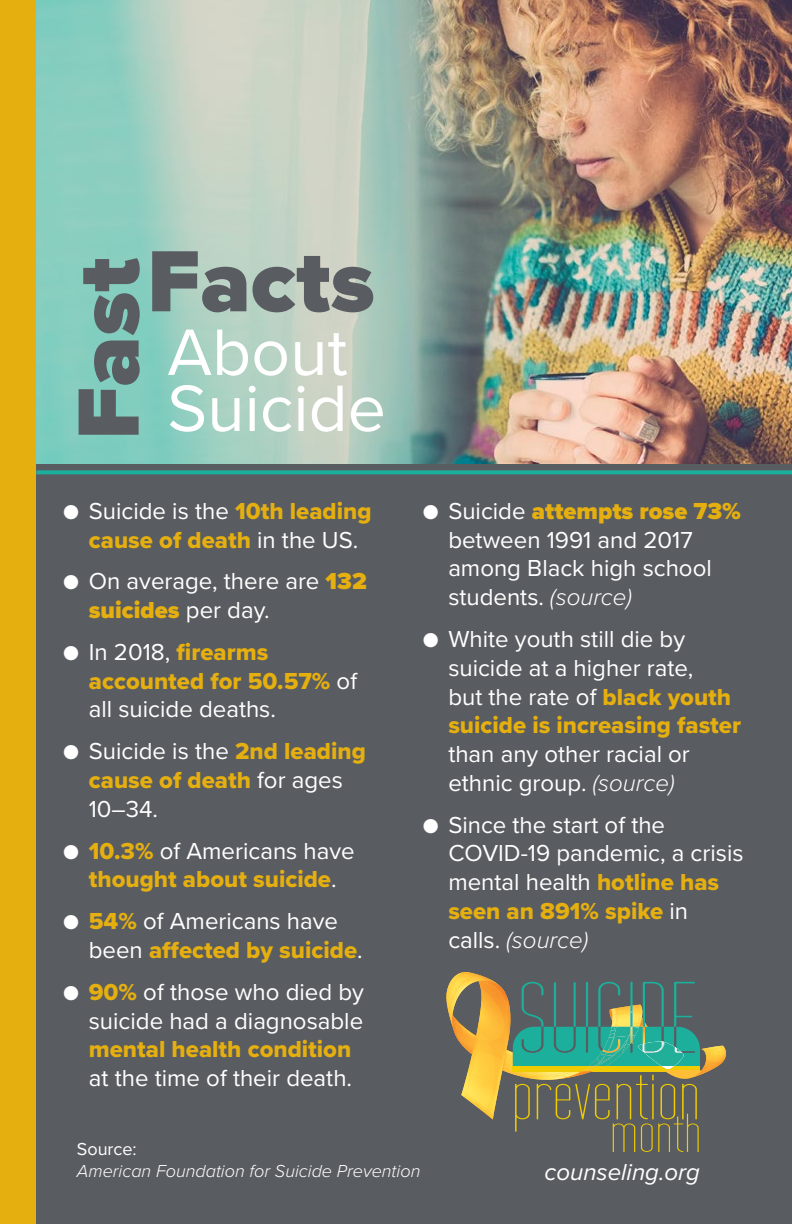
<style>
.page{position:relative;width:792px;height:1224px;background:#fff}
.page>*{position:absolute;margin:0;border:0;box-sizing:border-box;transform-origin:0 0}
.t1{font:900 90px "Proxima Nova";color:#595c61}
.t2{font:69px "Tall Films Expanded";color:#f0cc00}
.t3{font:68px/56px "Proxima Nova";color:#fff}
.t4{font:55.4px "Tall Films Expanded";color:#f0cc00}
.t5{font:24px/28.8px "Proxima Nova";color:#fff}
.t6{font:24px "Proxima Nova Extrabld";color:#e5af10}
.t7{font:italic 300 24px "Proxima Nova";color:#fff}
.t8{font:italic 24px "Proxima Nova";color:#fff}
.t9{font:italic 300 18px "Proxima Nova";color:#fff}
.t10{font:18px "Proxima Nova";color:#fff}
.s1{font-family:"Proxima Nova Extrabld";color:#e5af10}
.s2{font-family:"Proxima Nova";color:#fff}
.s3{font-weight:900;color:#e5af10}
.s4{font-weight:300;font-style:italic}
.s5{font-weight:400;font-style:normal}
</style>
<div class="page">
<div style="left:36px;top:464px;width:756px;height:760px;background:#595c61"></div>
<img style="left:36px;top:0;width:756px;height:464px">
<div style="left:0;top:0;width:36px;height:1224px;background:#e5af10"></div>
<svg style="left:36px;top:470px;width:756px;height:4px;background:#21a795"></svg>
<svg style="left:446px;top:972px;width:280px;height:147px"></svg>
<img style="left:636px;top:1042px;width:49px;height:27px">
<h1 class="t1" style="left:42px;top:440px;width:184px;rotate:-90deg">Fast</h1>
<h1 class="t1" style="left:147px;top:214px;width:229px">Facts</h1>
<h3 class="t3" style="left:167px;top:321px;width:220px">About<br>Suicide</h3>
<p class="t5" style="left:63px;top:495px;width:310px">● Suicide is the <span class="s1">10th leading</span></p>
<p class="t6" style="left:89px;top:522px;width:271px">cause of death <span class="s2">in the US.</span></p>
<p class="t5" style="left:89px;top:566px;width:279px;text-indent:-26px">● On average, there are <span class="s3">132 suicides</span> per day.</p>
<p class="t5" style="left:63px;top:636px;width:207px">● In 2018, <span class="s1">firearms</span></p>
<p class="t6" style="left:89px;top:663px;width:270px">accounted for 50.57% <span class="s2">of</span></p>
<p class="t5" style="left:89px;top:694px;width:189px">all suicide deaths.</p>
<p class="t5" style="left:63px;top:736px;width:305px">● Suicide is the <span class="s1">2nd leading</span></p>
<p class="t6" style="left:89px;top:762px;width:256px">cause of death <span class="s2">for ages</span></p>
<p class="t5" style="left:89px;top:793px;width:71px">10–34.</p>
<p class="t5" style="left:63px;top:835px;width:293px">● <span class="s1">10.3%</span> of Americans have</p>
<p class="t6" style="left:89px;top:862px;width:249px">thought about suicide<span class="s2">.</span></p>
<p class="t5" style="left:63px;top:906px;width:277px">● <span class="s1">54%</span> of Americans have</p>
<p class="t6" style="left:89px;top:932px;width:275px"><span class="s2">been</span> affected by suicide<span class="s2">.</span></p>
<p class="t5" style="left:63px;top:976px;width:303px;text-align:right">● <span class="s1">90%</span> of those who died by suicide had a diagnosable</p>
<p class="t6" style="left:89px;top:1031px;width:264px">mental health condition</p>
<p class="t5" style="left:89px;top:1063px;width:265px">at the time of their death.</p>
<p class="t5" style="left:448px;top:495px;width:294px;text-indent:-26px">● Suicide <span class="s3">attempts rose 73% </span>between 1991 and 2017 among Black high school students. <span class="s4">(source)</span></p>
<p class="t5" style="left:448px;top:623px;width:284px;text-indent:-26px">● White youth still die by suicide at a higher rate, but the rate of <span class="s1">black youth</span></p>
<p class="t6" style="left:448px;top:707px;width:294px">suicide is increasing faster</p>
<p class="t5" style="left:448px;top:739px;width:243px">than any other racial or ethnic group. <span class="s4">(source)</span></p>
<p class="t5" style="left:448px;top:809px;width:297px;text-indent:-26px">● Since the start of the<br>COVID-19 pandemic, a crisis mental health <span class="s1">hotline has</span></p>
<p class="t6" style="left:448px;top:893px;width:241px">seen an 891% spike <span class="s2">in</span></p>
<p class="t7" style="left:448px;top:922px;width:141px"><span class="s5">calls.</span> (source)</p>
<h2 class="t2" style="left:512px;top:1064px;width:190px">prevention</h2>
<h3 class="t4" style="left:610px;top:1108px;width:93px">month</h3>
<p class="t10" style="left:77px;top:1136px;width:61px">Source:</p>
<p class="t9" style="left:77px;top:1157px;width:345px">American Foundation for Suicide Prevention</p>
<p class="t8" style="left:545px;top:1154px;width:157px">counseling.org</p>
</div>
